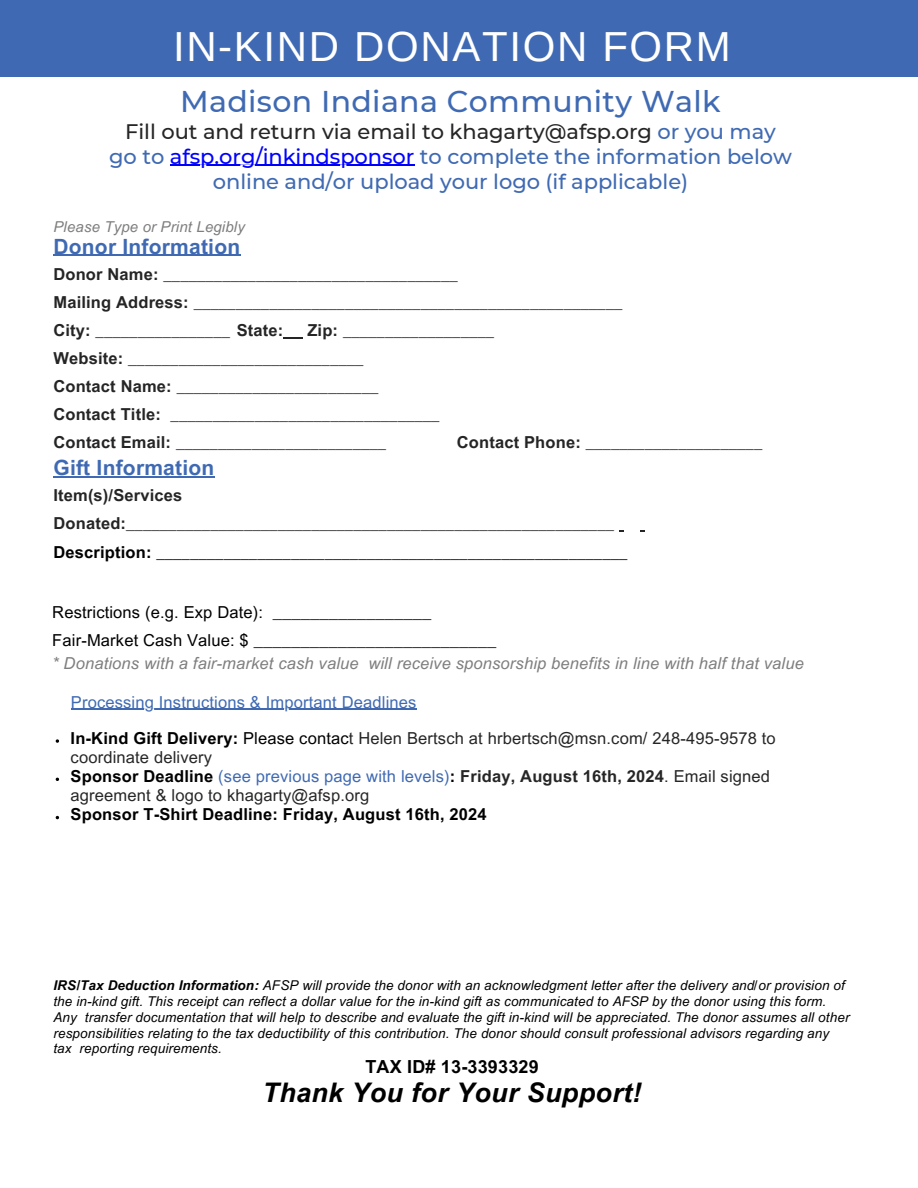
<style>
.page{position:relative;width:918px;height:1188px;background:#fff}
.page>*{position:absolute;margin:0;border:0;box-sizing:border-box;transform-origin:0 0}
.t1{font:42px "Arimo";letter-spacing:.04em;color:#fff}
.t2{font:500 30px "Montserrat";letter-spacing:.01em;color:#3f6ab3}
.t3{font:italic 700 27px "Arial MT Pro";letter-spacing:.01em;color:#000}
.t4{font:500 21px/24.8px "Montserrat";letter-spacing:-.005em;color:#3f6ab3;text-align:center}
.t5{font:700 21px "Arial MT Pro";letter-spacing:.01em;color:#3f6ab3}
.t6{font:700 18px "Arial MT Pro";letter-spacing:.01em;color:#000}
.t7{font:700 16.5px/28.2px "Arial MT Pro";letter-spacing:.01em;color:#252525}
.t8{font:16.5px/19.2px "Arial MT Pro";letter-spacing:.01em;color:#262626}
.t9{font:700 16.5px "Arial MT Pro";letter-spacing:.01em;color:#000}
.t10{font:16.5px/28.2px "Arial MT Pro";letter-spacing:.01em;color:#000}
.t11{font:italic 16.5px "Arial MT Pro";letter-spacing:.01em;color:#7e7e7e}
.t12{font:16.5px "Arial MT Pro";letter-spacing:.01em;color:#3f6ab3}
.t13{font:italic 15px "Arial MT Pro";letter-spacing:.01em;color:#7e7e7e}
.t14{font:italic 13.5px/15.8px "Arial MT Pro";letter-spacing:.01em;color:#000}
.s1{color:#262626}
.s2{color:#00f}
.s3{font-weight:700;color:#000}
.s4{color:#000}
.s5{color:#3f6ab3}
.s6{font-weight:700}
</style>
<div class="page">
<hr style="left:53px;top:255px;width:188px;height:1px;background:#3f6ab3">
<svg style="left:284px;top:337px;width:19px;height:1px"></svg>
<hr style="left:53px;top:477px;width:162px;height:1px;background:#3f6ab3">
<div style="left:0;top:0;width:918px;height:77px;background:#3f6ab3"></div>
<svg style="left:56px;top:739px;width:3px;height:4px"></svg>
<hr style="left:71px;top:709px;width:346px;height:1px;background:#3f6ab3">
<hr style="left:170px;top:165px;width:244px;height:1px;background:#00f">
<h3 class="t1" style="left:173px;top:23px;width:559px">IN-KIND DONATION FORM</h3>
<h2 class="t2" style="left:180px;top:83px;width:542px">Madison Indiana Community Walk</h2>
<h3 class="t4" style="left:109px;top:119px;width:684px"><span class="s1">Fill out and return via email to khagarty@afsp.org</span> or you may go to <span class="s2">afsp.org/inkindsponsor</span> to complete the information below online and/or upload your logo (if applicable)</h3>
<h1 class="t13" style="left:53px;top:222px;width:193px">Please Type or Print Legibly</h1>
<h1 class="t5" style="left:53px;top:239px;width:188px">Donor Information</h1>
<h1 class="t7" style="left:53px;top:262px;width:570px">Donor Name: ___________________________________<br>Mailing Address: ___________________________________________________<br>City: ________________ State:</h1>
<h1 class="t7" style="left:53px;top:318px;width:442px;text-indent:254px">Zip: __________________ Website: ____________________________<br>Contact Name: ________________________<br>Contact Title: ________________________________ Contact Email: _________________________</h1>
<h1 class="t7" style="left:457px;top:431px;width:307px">Contact Phone: _____________________</h1>
<h1 class="t5" style="left:53px;top:460px;width:162px">Gift Information</h1>
<h1 class="t7" style="left:53px;top:483px;width:562px">Item(s)/Services<br>Donated:__________________________________________________________</h1>
<h2 class="t9" style="left:53px;top:546px;width:575px">Description: ________________________________________________________</h2>
<p class="t10" style="left:52px;top:600px;width:446px">Restrictions (e.g. Exp Date): _________________<br>Fair-Market Cash Value: $ __________________________</p>
<p class="t11" style="left:52px;top:657px;width:753px">* Donations with a fair-market cash value will receive sponsorship benefits in line with half that value</p>
<p class="t12" style="left:71px;top:696px;width:347px">Processing Instructions &amp; Important Deadlines</p>
<h3 class="t8" style="left:71px;top:731px;width:707px"><span class="s3">In-Kind Gift Delivery:</span> <span class="s4">Please contac</span>t Helen Bertsch at hrbertsch@msn.com/ 248-495-9578 to coordinate delivery</h3>
<p class="t8" style="left:71px;top:769px;width:701px"><span class="s3">Sponsor Deadline</span> <span class="s5">(see previous page with levels)</span><span class="s3">:</span> <span class="s6">Friday, August 16th, 2024</span>. Email signed agreement &amp; logo to khagarty@afsp.org</p>
<p class="t9" style="left:71px;top:808px;width:418px">Sponsor T-Shirt Deadline: Friday, August 16th, 2024</p>
<p class="t14" style="left:53px;top:980px;width:798px"><span class="s6">IRS/Tax Deduction Information:</span> AFSP will provide the donor with an acknowledgment letter after the delivery and/or provision of the in-kind gift. This receipt can reflect a dollar value for the in-kind gift as communicated to AFSP by the donor using this form.<br>Any transfer documentation that will help to describe and evaluate the gift in-kind will be appreciated. The donor assumes all other responsibilities relating to the tax deductibility of this contribution. The donor should consult professional advisors regarding any tax reporting requirements.</p>
<p class="t6" style="left:365px;top:1060px;width:175px">TAX ID# 13-3393329</p>
<p class="t3" style="left:263px;top:1082px;width:380px">Thank You for Your Support!</p>
</div>
